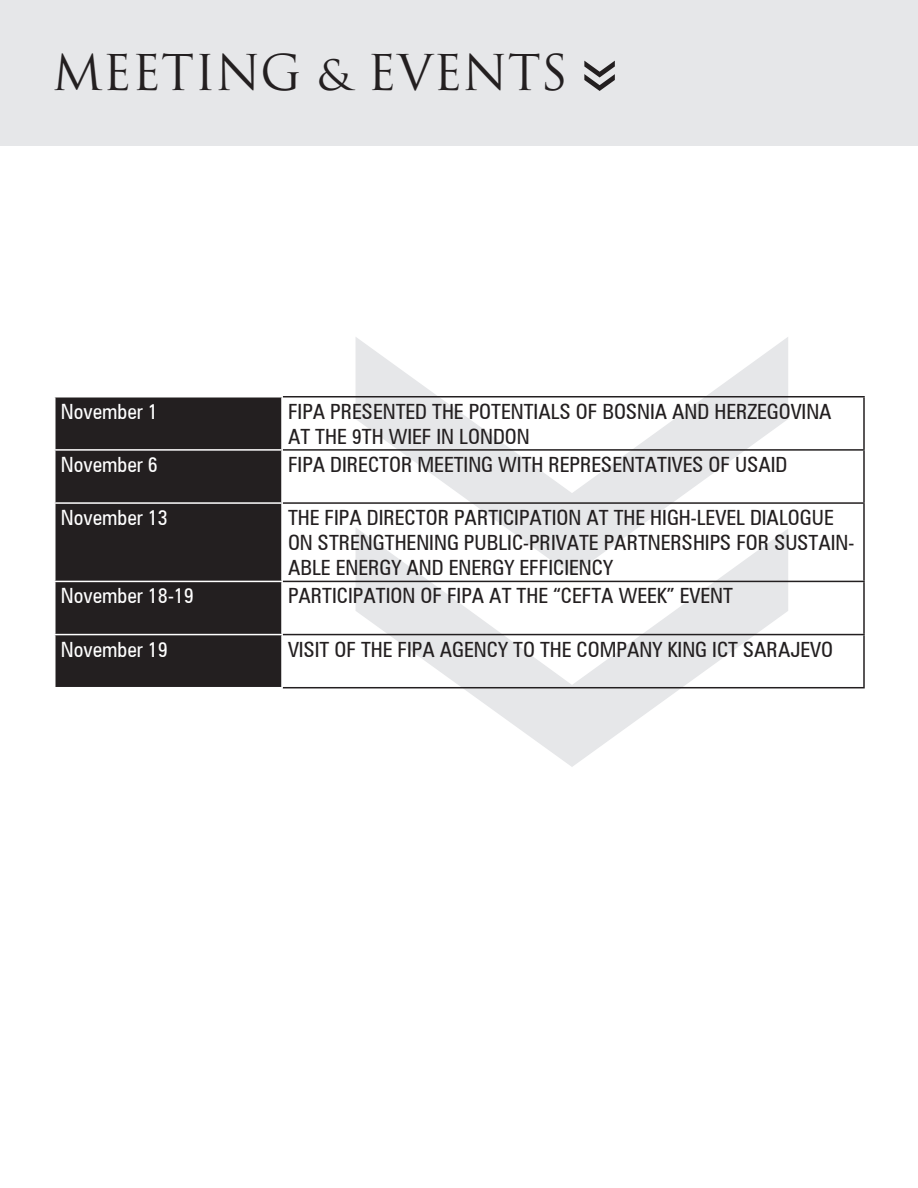
<style>
.page{position:relative;width:918px;height:1188px;background:#fff}
.page>*{position:absolute;margin:0;border:0;box-sizing:border-box;transform-origin:0 0}
.t1{font:48px "Trajan Pro";color:#231f20}
.t2{font:condensed 21px/25.2px "Zurich BT";color:#231f20}
.t3{font:condensed 21px "Zurich BT";color:#fff}
</style>
<div class="page">
<div style="left:0;top:0;width:918px;height:146px;background:#e6e7e9"></div>
<div style="left:56px;top:398px;width:225px;height:289px;background:#231f20"></div>
<hr style="left:283px;top:396px;width:582px;height:2px;background:#231f20">
<hr style="left:863px;top:397px;width:2px;height:52px;background:#231f20">
<hr style="left:283px;top:449px;width:582px;height:2px;background:#231f20">
<hr style="left:863px;top:451px;width:2px;height:51px;background:#231f20">
<hr style="left:283px;top:502px;width:582px;height:2px;background:#231f20">
<hr style="left:863px;top:504px;width:2px;height:77px;background:#231f20">
<hr style="left:283px;top:581px;width:582px;height:1px;background:#231f20">
<hr style="left:863px;top:582px;width:2px;height:52px;background:#231f20">
<hr style="left:283px;top:634px;width:582px;height:1px;background:#231f20">
<hr style="left:863px;top:635px;width:2px;height:52px;background:#231f20">
<hr style="left:283px;top:687px;width:582px;height:1px;background:#231f20">
<hr style="left:54px;top:449px;width:229px;height:2px;background:#fff">
<hr style="left:54px;top:502px;width:229px;height:2px;background:#fff">
<hr style="left:54px;top:581px;width:229px;height:1px;background:#fff">
<hr style="left:54px;top:634px;width:229px;height:1px;background:#fff">
<div style="left:59px;top:397px;width:98px;height:36px;background:#231f20"></div>
<div style="left:59px;top:493px;width:112px;height:46px;background:#231f20"></div>
<svg style="left:356px;top:397px;width:432px;height:292px"></svg>
<h1 class="t1" style="left:52px;top:42px;width:517px">MEETING &amp; EVENTS</h1>
<p class="t3" style="left:61px;top:398px;width:99px">November 1</p>
<p class="t2" style="left:288px;top:398px;width:545px">FIPA PRESENTED THE POTENTIALS OF BOSNIA AND HERZEGOVINA<br>AT THE 9TH WIEF IN LONDON</p>
<p class="t3" style="left:61px;top:452px;width:99px">November 6</p>
<p class="t2" style="left:288px;top:452px;width:501px">FIPA DIRECTOR MEETING WITH REPRESENTATIVES OF USAID</p>
<p class="t3" style="left:61px;top:505px;width:109px">November 13</p>
<p class="t2" style="left:288px;top:505px;width:568px">THE FIPA DIRECTOR PARTICIPATION AT THE HIGH-LEVEL DIALOGUE<br>ON STRENGTHENING PUBLIC-PRIVATE PARTNERSHIPS FOR SUSTAIN-<br>ABLE ENERGY AND ENERGY EFFICIENCY</p>
<p class="t3" style="left:61px;top:583px;width:135px">November 18-19</p>
<p class="t2" style="left:288px;top:583px;width:446px">PARTICIPATION OF FIPA AT THE “CEFTA WEEK” EVENT</p>
<p class="t3" style="left:61px;top:636px;width:109px">November 19</p>
<p class="t2" style="left:288px;top:636px;width:547px">VISIT OF THE FIPA AGENCY TO THE COMPANY KING ICT SARAJEVO</p>
</div>
